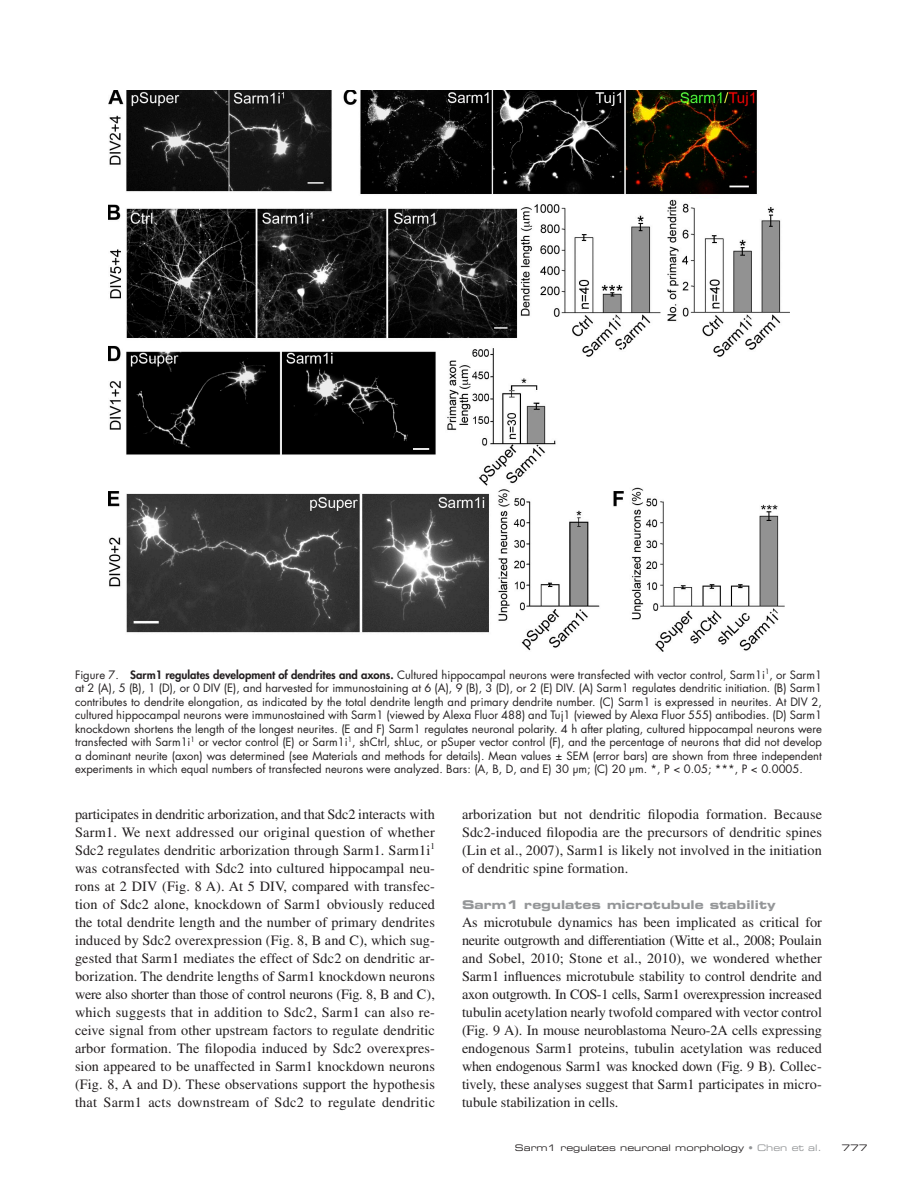
<style>
.page{position:relative;width:918px;height:1188px;background:#fff}
.page>*{position:absolute;margin:0;border:0;box-sizing:border-box;transform-origin:0 0}
.t1{font:14.25px/18px "Times LT Std";letter-spacing:.01em;color:#231f20;text-align:justify}
.t2{font:12px "Eurostile LT Std Bold Ex 2";letter-spacing:.005em;color:#949698}
.t3{font:11.25px/13.5px "Futura Std";color:#231f20;text-align:justify}
.t4{font:9px "Eurostile LT Std Ex 2";color:#231f20}
.s1{font-weight:800}
.s2{color:#949698}
</style>
<div class="page">
<img style="left:108px;top:90px;width:682px;height:562px">
<p class="t3" style="left:75px;top:668px;width:749px">Figure 7. <span class="s1">Sarm1 regulates development of dendrites and axons.</span> Cultured hippocampal neurons were transfected with vector control, Sarm1i<sup>1</sup>, or Sarm1 at 2 (A), 5 (B), 1 (D), or 0 DIV (E), and harvested for immunostaining at 6 (A), 9 (B), 3 (D), or 2 (E) DIV. (A) Sarm1 regulates dendritic initiation. (B) Sarm1 contributes to dendrite elongation, as indicated by the total dendrite length and primary dendrite number. (C) Sarm1 is expressed in neurites. At DIV 2, cultured hippocampal neurons were immunostained with Sarm1 (viewed by Alexa Fluor 488) and Tuj1 (viewed by Alexa Fluor 555) antibodies. (D) Sarm1 knockdown shortens the length of the longest neurites. (E and F) Sarm1 regulates neuronal polarity. 4 h after plating, cultured hippocampal neurons were transfected with Sarm1i<sup>1</sup> or vector control (E) or Sarm1i<sup>1</sup>, shCtrl, shLuc, or pSuper vector control (F), and the percentage of neurons that did not develop a dominant neurite (axon) was determined (see Materials and methods for details). Mean values ± SEM (error bars) are shown from three independent experiments in which equal numbers of transfected neurons were analyzed. Bars: (A, B, D, and E) 30 µm; (C) 20 µm. *, P &lt; 0.05; ***, P &lt; 0.0005.</p>
<p class="t1" style="left:75px;top:805px;width:362px">participates in dendritic arborization, and that Sdc2 interacts with Sarm1. We next addressed our original question of whether Sdc2 regulates dendritic arborization through Sarm1. Sarm1i<sup>1 </sup>was cotransfected with Sdc2 into cultured hippocampal neu&shy;rons at 2 DIV (Fig. 8 A). At 5 DIV, compared with transfec&shy;tion of Sdc2 alone, knockdown of Sarm1 obviously reduced the total dendrite length and the number of primary dendrites induced by Sdc2 overexpression (Fig. 8, B and C), which sug&shy;gested that Sarm1 mediates the effect of Sdc2 on dendritic ar&shy;borization. The dendrite lengths of Sarm1 knockdown neurons were also shorter than those of control neurons (Fig. 8, B and C), which suggests that in addition to Sdc2, Sarm1 can also re&shy;ceive signal from other upstream factors to regulate dendritic arbor formation. The filopodia induced by Sdc2 overexpres&shy;sion appeared to be unaffected in Sarm1 knockdown neurons (Fig. 8, A and D). These observations support the hypothesis that Sarm1 acts downstream of Sdc2 to regulate dendritic</p>
<p class="t1" style="left:462px;top:805px;width:361px">arborization but not dendritic filopodia formation. Because Sdc2-induced filopodia are the precursors of dendritic spines (Lin et al., 2007), Sarm1 is likely not involved in the initiation of dendritic spine formation.</p>
<p class="t2" style="left:462px;top:896px;width:315px">Sarm1 regulates microtubule stability</p>
<p class="t1" style="left:462px;top:913px;width:362px">As microtubule dynamics has been implicated as critical for neurite outgrowth and differentiation (Witte et al., 2008; Poulain and Sobel, 2010; Stone et al., 2010), we wondered whether Sarm1 influences microtubule stability to control dendrite and axon outgrowth. In COS-1 cells, Sarm1 overexpression increased tubulin acetylation nearly twofold compared with vector control (Fig. 9 A). In mouse neuroblastoma Neuro-2A cells expressing endogenous Sarm1 proteins, tubulin acetylation was reduced when endogenous Sarm1 was knocked down (Fig. 9 B). Collec&shy;tively, these analyses suggest that Sarm1 participates in micro&shy;tubule stabilization in cells.</p>
<p class="t4" style="left:515px;top:1142px;width:309px">Sarm1 regulates neuronal morphology <span class="s2">• Chen et al.</span></p>
<p class="t4" style="left:842px;top:1142px;width:28px">777</p>
</div>
